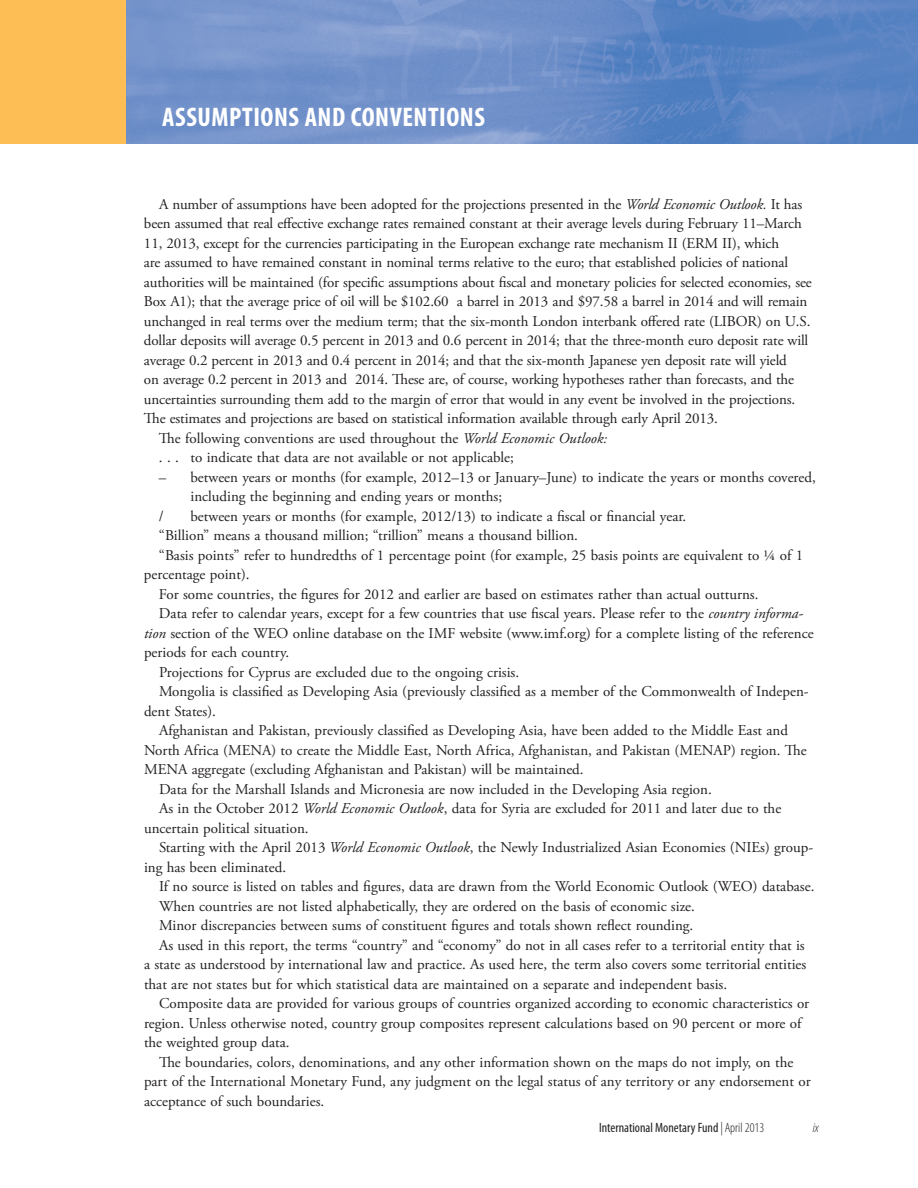
<style>
.page{position:relative;width:918px;height:1188px;background:#fff}
.page>*{position:absolute;margin:0;border:0;box-sizing:border-box;transform-origin:0 0}
.t1{font:700 condensed 27px "Myriad Pro";letter-spacing:.02em;color:#fff}
.t2{font:15px "Adobe Garamond Pro";color:#231f20}
.t3{font:condensed 13.5px "Myriad Pro";color:#231f20}
.t4{font:italic 300 condensed 13.5px "Myriad Pro";color:#231f20}
.s1{font-style:italic}
.s2{font-weight:300;font-style:italic}
.s3{font-weight:300}
</style>
<div class="page">
<div style="left:0;top:0;width:126px;height:144px;background:#fdbe56"></div>
<img style="left:126px;top:0;width:792px;height:144px">
<h1 class="t1" style="left:162px;top:100px;width:62px">ASSUMPTI</h1>
<h1 class="t1" style="left:261px;top:100px;width:224px">ONS AND CONVENTIONS</h1>
<p class="t2" style="left:159px;top:195px;width:645px">A number of assumptions have been adopted for the projections presented in the <span class="s1">World Economic Outlook.</span> It has</p>
<p class="t2" style="left:144px;top:215px;width:659px">been assumed that real effective exchange rates remained constant at their average levels during February 11–March</p>
<p class="t2" style="left:144px;top:234px;width:637px">11, 2013, except for the currencies participating in the European exchange rate mechanism II (ERM II), which</p>
<p class="t2" style="left:144px;top:254px;width:646px">are assumed to have remained constant in nominal terms relative to the euro; that established policies of national</p>
<p class="t2" style="left:144px;top:273px;width:669px">authorities will be maintained (for specific assumptions about fiscal and monetary policies for selected economies, see</p>
<p class="t2" style="left:144px;top:293px;width:665px">Box A1); that the average price of oil will be $102.60 a barrel in 2013 and $97.58 a barrel in 2014 and will remain</p>
<p class="t2" style="left:144px;top:312px;width:668px">unchanged in real terms over the medium term; that the six-month London interbank offered rate (LIBOR) on U.S.</p>
<p class="t2" style="left:144px;top:332px;width:666px">dollar deposits will average 0.5 percent in 2013 and 0.6 percent in 2014; that the three-month euro deposit rate will</p>
<p class="t2" style="left:144px;top:351px;width:644px">average 0.2 percent in 2013 and 0.4 percent in 2014; and that the six-month Japanese yen deposit rate will yield</p>
<p class="t2" style="left:144px;top:371px;width:652px">on average 0.2 percent in 2013 and 2014. These are, of course, working hypotheses rather than forecasts, and the</p>
<p class="t2" style="left:144px;top:390px;width:653px">uncertainties surrounding them add to the margin of error that would in any event be involved in the projections.</p>
<p class="t2" style="left:144px;top:410px;width:575px">The estimates and projections are based on statistical information available through early April 2013.</p>
<p class="t2" style="left:159px;top:429px;width:450px">The following conventions are used throughout the <span class="s1">World Economic Outlook:</span></p>
<p class="t2" style="left:159px;top:449px;width:357px">. . . to indicate that data are not available or not applicable;</p>
<p class="t2" style="left:159px;top:468px;width:658px">– between years or months (for example, 2012–13 or January–June) to indicate the years or months covered,</p>
<p class="t2" style="left:190px;top:488px;width:313px">including the beginning and ending years or months;</p>
<p class="t2" style="left:159px;top:507px;width:6px">/</p>
<p class="t2" style="left:190px;top:507px;width:497px">between years or months (for example, 2012/13) to indicate a fiscal or financial year.</p>
<p class="t2" style="left:159px;top:527px;width:421px">“Billion” means a thousand million; “trillion” means a thousand billion.</p>
<p class="t2" style="left:159px;top:546px;width:646px">“Basis points” refer to hundredths of 1 percentage point (for example, 25 basis points are equivalent to ¼ of 1</p>
<p class="t2" style="left:144px;top:566px;width:107px">percentage point).</p>
<p class="t2" style="left:159px;top:585px;width:601px">For some countries, the figures for 2012 and earlier are based on estimates rather than actual outturns.</p>
<p class="t2" style="left:159px;top:605px;width:646px">Data refer to calendar years, except for a few countries that use fiscal years. Please refer to the <span class="s1">country informa-</span></p>
<p class="t2" style="left:144px;top:624px;width:671px"><span class="s1">tion</span> section of the WEO online database on the IMF website (www.imf.org) for a complete listing of the reference</p>
<p class="t2" style="left:144px;top:644px;width:147px">periods for each country.</p>
<p class="t2" style="left:159px;top:663px;width:362px">Projections for Cyprus are excluded due to the ongoing crisis.</p>
<p class="t2" style="left:159px;top:683px;width:651px">Mongolia is classified as Developing Asia (previously classified as a member of the Commonwealth of Indepen-</p>
<p class="t2" style="left:144px;top:702px;width:73px">dent States).</p>
<p class="t2" style="left:159px;top:722px;width:631px">Afghanistan and Pakistan, previously classified as Developing Asia, have been added to the Middle East and</p>
<p class="t2" style="left:144px;top:741px;width:664px">North Africa (MENA) to create the Middle East, North Africa, Afghanistan, and Pakistan (MENAP) region. The</p>
<p class="t2" style="left:144px;top:761px;width:441px">MENA aggregate (excluding Afghanistan and Pakistan) will be maintained.</p>
<p class="t2" style="left:159px;top:780px;width:554px">Data for the Marshall Islands and Micronesia are now included in the Developing Asia region.</p>
<p class="t2" style="left:159px;top:800px;width:624px">As in the October 2012 <span class="s1">World Economic Outlook</span>, data for Syria are excluded for 2011 and later due to the</p>
<p class="t2" style="left:144px;top:819px;width:166px">uncertain political situation.</p>
<p class="t2" style="left:159px;top:839px;width:656px">Starting with the April 2013 <span class="s1">World Economic Outlook</span>, the Newly Industrialized Asian Economies (NIEs) group-</p>
<p class="t2" style="left:144px;top:858px;width:144px">ing has been eliminated.</p>
<p class="t2" style="left:159px;top:878px;width:657px">If no source is listed on tables and figures, data are drawn from the World Economic Outlook (WEO) database.</p>
<p class="t2" style="left:159px;top:897px;width:537px">When countries are not listed alphabetically, they are ordered on the basis of economic size.</p>
<p class="t2" style="left:159px;top:917px;width:536px">Minor discrepancies between sums of constituent figures and totals shown reflect rounding.</p>
<p class="t2" style="left:159px;top:936px;width:647px">As used in this report, the terms “country” and “economy” do not in all cases refer to a territorial entity that is</p>
<p class="t2" style="left:144px;top:956px;width:664px">a state as understood by international law and practice. As used here, the term also covers some territorial entities</p>
<p class="t2" style="left:144px;top:975px;width:585px">that are not states but for which statistical data are maintained on a separate and independent basis.</p>
<p class="t2" style="left:159px;top:995px;width:652px">Composite data are provided for various groups of countries organized according to economic characteristics or</p>
<p class="t2" style="left:144px;top:1014px;width:659px">region. Unless otherwise noted, country group composites represent calculations based on 90 percent or more of</p>
<p class="t2" style="left:144px;top:1034px;width:147px">the weighted group data.</p>
<p class="t2" style="left:159px;top:1053px;width:636px">The boundaries, colors, denominations, and any other information shown on the maps do not imply, on the</p>
<p class="t2" style="left:144px;top:1073px;width:668px">part of the International Monetary Fund, any judgment on the legal status of any territory or any endorsement or</p>
<p class="t2" style="left:144px;top:1092px;width:182px">acceptance of such boundaries.</p>
<p class="t3" style="left:599px;top:1120px;width:167px">International Monetary Fund <span class="s2">|</span> <span class="s3">April 2013</span></p>
<p class="t4" style="left:813px;top:1120px;width:8px">ix</p>
</div>
